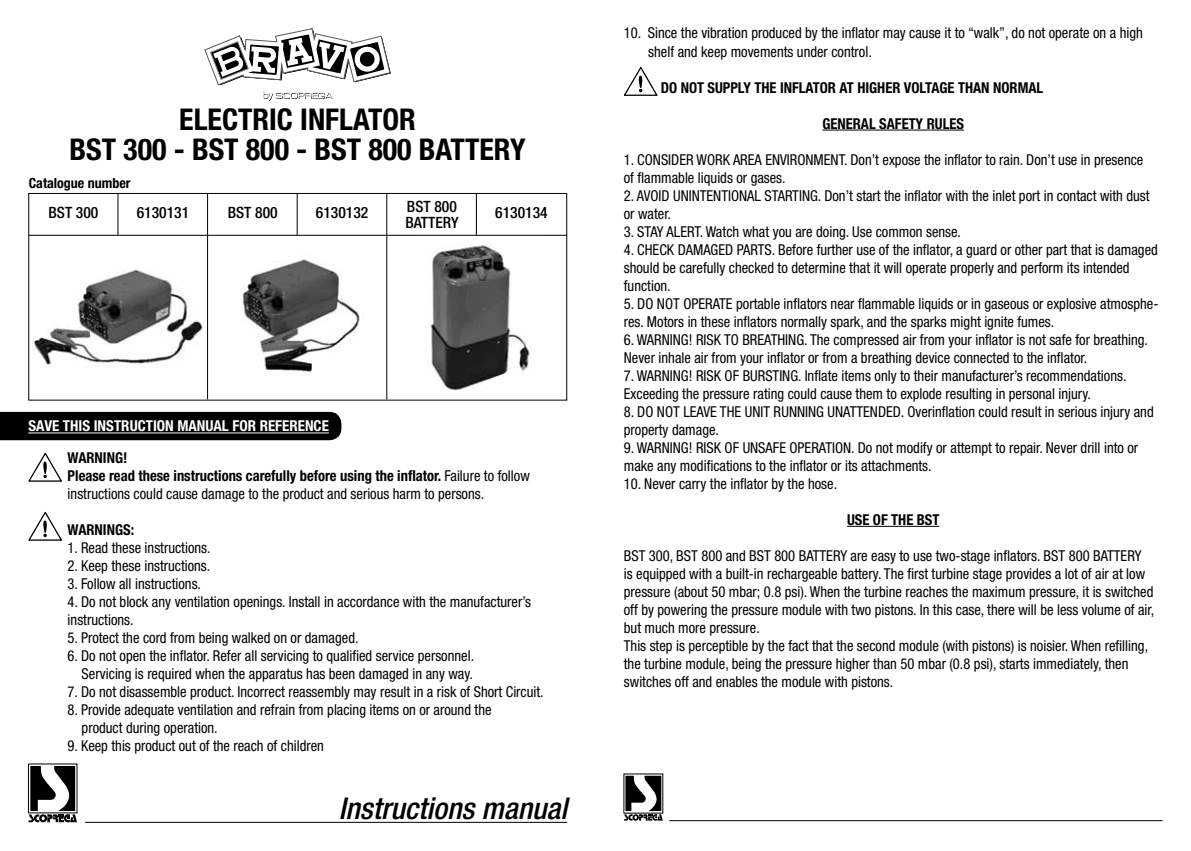
<style>
.page{position:relative;width:1191px;height:851px;background:#fff}
.page>*{position:absolute;margin:0;border:0;box-sizing:border-box;transform-origin:0 0}
.t1{font:700 condensed 30px/30px "Helvetica Neue";color:#000;text-align:center}
.t2{font:italic 500 condensed 30px "Helvetica Neue";color:#000}
.t3{font:500 condensed 15.6px/16px "Helvetica Neue";color:#000}
.t4{font:condensed 15px/18px "Helvetica Neue";color:#000}
.t5{font:700 condensed 15px "Helvetica Neue";color:#000}
.t6{font:700 condensed 15px "Helvetica Neue";color:#fff}
.t7{font:700 condensed 14px "Helvetica Neue";color:#000}
.s1{font-weight:700}
</style>
<div class="page">
<div style="left:0;top:412px;width:341px;height:28px;background:#000"></div>
<div style="left:28px;top:763px;width:49px;height:49px;border:1px solid #000"></div>
<svg style="left:29px;top:765px;width:48px;height:57px"></svg>
<hr style="left:30px;top:810px;width:46px;height:1px;background:#fff">
<svg style="left:205px;top:28px;width:185px;height:57px"></svg>
<svg style="left:263px;top:91px;width:69px;height:10px"></svg>
<hr style="left:85px;top:821px;width:482px;height:1px;background:#000">
<svg style="left:28px;top:452px;width:34px;height:30px"></svg>
<svg style="left:28px;top:511px;width:34px;height:30px"></svg>
<div style="left:28px;top:193px;width:539px;height:207px;border:1px solid #000"></div>
<hr style="left:29px;top:235px;width:538px;height:1px;background:#000">
<hr style="left:207px;top:194px;width:1px;height:205px;background:#000">
<hr style="left:386px;top:194px;width:1px;height:205px;background:#000">
<hr style="left:28px;top:432px;width:301px;height:1px;background:#fff">
<hr style="left:118px;top:194px;width:1px;height:41px;background:#000">
<hr style="left:297px;top:194px;width:1px;height:41px;background:#000">
<hr style="left:476px;top:194px;width:1px;height:41px;background:#000">
<img style="left:33px;top:268px;width:170px;height:99px">
<img style="left:242px;top:258px;width:123px;height:116px">
<img style="left:430px;top:244px;width:100px;height:147px">
<hr style="left:822px;top:130px;width:142px;height:1px;background:#000">
<hr style="left:847px;top:526px;width:92px;height:1px;background:#000">
<svg style="left:624px;top:775px;width:39px;height:45px"></svg>
<hr style="left:625px;top:811px;width:37px;height:1px;background:#fff">
<hr style="left:669px;top:820px;width:493px;height:1px;background:#000">
<svg style="left:624px;top:67px;width:34px;height:29px"></svg>
<h1 class="t1" style="left:69px;top:104px;width:458px">ELECTRIC INFLATOR<br>BST 300 - BST 800 - BST 800 BATTERY</h1>
<p class="t7" style="left:29px;top:174px;width:103px">Catalogue number</p>
<p class="t3" style="left:49px;top:204px;width:51px">BST 300</p>
<p class="t3" style="left:228px;top:204px;width:51px">BST 800</p>
<p class="t3" style="left:405px;top:198px;width:55px">BST 800<br>BATTERY</p>
<p class="t3" style="left:137px;top:204px;width:54px">6130131</p>
<p class="t3" style="left:316px;top:204px;width:54px">6130132</p>
<p class="t3" style="left:495px;top:204px;width:54px">6130134</p>
<p class="t6" style="left:28px;top:417px;width:302px">SAVE THIS INSTRUCTION MANUAL FOR REFERENCE</p>
<p class="t4" style="left:68px;top:449px;width:464px"><span class="s1">WARNING!<br>Please read these instructions carefully before using the inflator.</span> Failure to follow instructions could cause damage to the product and serious harm to persons.</p>
<p class="t5" style="left:68px;top:521px;width:68px">WARNINGS:</p>
<p class="t4" style="left:68px;top:539px;width:144px">1. Read these instructions.</p>
<p class="t4" style="left:68px;top:557px;width:144px">2. Keep these instructions.</p>
<p class="t4" style="left:68px;top:575px;width:135px">3. Follow all instructions.</p>
<p class="t4" style="left:68px;top:593px;width:465px">4. Do not block any ventilation openings. Install in accordance with the manufacturer’s instructions.</p>
<p class="t4" style="left:68px;top:629px;width:292px">5. Protect the cord from being walked on or damaged.</p>
<p class="t4" style="left:68px;top:647px;width:408px;text-align:right">6. Do not open the inflator. Refer all servicing to qualified service personnel.<br>Servicing is required when the apparatus has been damaged in any way.</p>
<p class="t4" style="left:68px;top:683px;width:477px">7. Do not disassemble product. Incorrect reassembly may result in a risk of Short Circuit.</p>
<p class="t4" style="left:82px;top:701px;width:411px;text-indent:-14px">8. Provide adequate ventilation and refrain from placing items on or around the product during operation.</p>
<p class="t4" style="left:68px;top:737px;width:258px">9. Keep this product out of the reach of children</p>
<h1 class="t2" style="left:339px;top:790px;width:230px">Instructions manual</h1>
<p class="t4" style="left:648px;top:24px;width:496px;text-indent:-24px">10. Since the vibration produced by the inflator may cause it to “walk”, do not operate on a high shelf and keep movements under control.</p>
<p class="t5" style="left:661px;top:78px;width:384px">DO NOT SUPPLY THE INFLATOR AT HIGHER VOLTAGE THAN NORMAL</p>
<p class="t5" style="left:822px;top:114px;width:143px">GENERAL SAFETY RULES</p>
<p class="t4" style="left:624px;top:150px;width:521px">1. CONSIDER WORK AREA ENVIRONMENT. Don’t expose the inflator to rain. Don’t use in presence of flammable liquids or gases.</p>
<p class="t4" style="left:624px;top:186px;width:527px">2. AVOID UNINTENTIONAL STARTING. Don’t start the inflator with the inlet port in contact with dust or water.</p>
<p class="t4" style="left:624px;top:222px;width:339px">3. STAY ALERT. Watch what you are doing. Use common sense.</p>
<p class="t4" style="left:624px;top:240px;width:535px">4. CHECK DAMAGED PARTS. Before further use of the inflator, a guard or other part that is damaged should be carefully checked to determine that it will operate properly and perform its intended function.</p>
<p class="t4" style="left:624px;top:294px;width:536px">5. DO NOT OPERATE portable inflators near flammable liquids or in gaseous or explosive atmosphe&shy;res. Motors in these inflators normally spark, and the sparks might ignite fumes.</p>
<p class="t4" style="left:624px;top:330px;width:526px">6. WARNING! RISK TO BREATHING. The compressed air from your inflator is not safe for breathing.<br>Never inhale air from your inflator or from a breathing device connected to the inflator.</p>
<p class="t4" style="left:624px;top:366px;width:504px">7. WARNING! RISK OF BURSTING. Inflate items only to their manufacturer’s recommendations.<br>Exceeding the pressure rating could cause them to explode resulting in personal injury.</p>
<p class="t4" style="left:624px;top:402px;width:531px">8. DO NOT LEAVE THE UNIT RUNNING UNATTENDED. Overinflation could result in serious injury and property damage.</p>
<p class="t4" style="left:624px;top:438px;width:516px">9. WARNING! RISK OF UNSAFE OPERATION. Do not modify or attempt to repair. Never drill into or make any modifications to the inflator or its attachments.</p>
<p class="t4" style="left:624px;top:474px;width:215px">10. Never carry the inflator by the hose.</p>
<p class="t5" style="left:847px;top:510px;width:94px">USE OF THE BST</p>
<p class="t4" style="left:624px;top:546px;width:532px">BST 300, BST 800 and BST 800 BATTERY are easy to use two-stage inflators. BST 800 BATTERY<br>is equipped with a built-in rechargeable battery. The first turbine stage provides a lot of air at low pressure (about 50 mbar; 0.8 psi). When the turbine reaches the maximum pressure, it is switched off by powering the pressure module with two pistons. In this case, there will be less volume of air, but much more pressure.<br>This step is perceptible by the fact that the second module (with pistons) is noisier. When refilling, the turbine module, being the pressure higher than 50 mbar (0.8 psi), starts immediately, then switches off and enables the module with pistons.</p>
</div>
